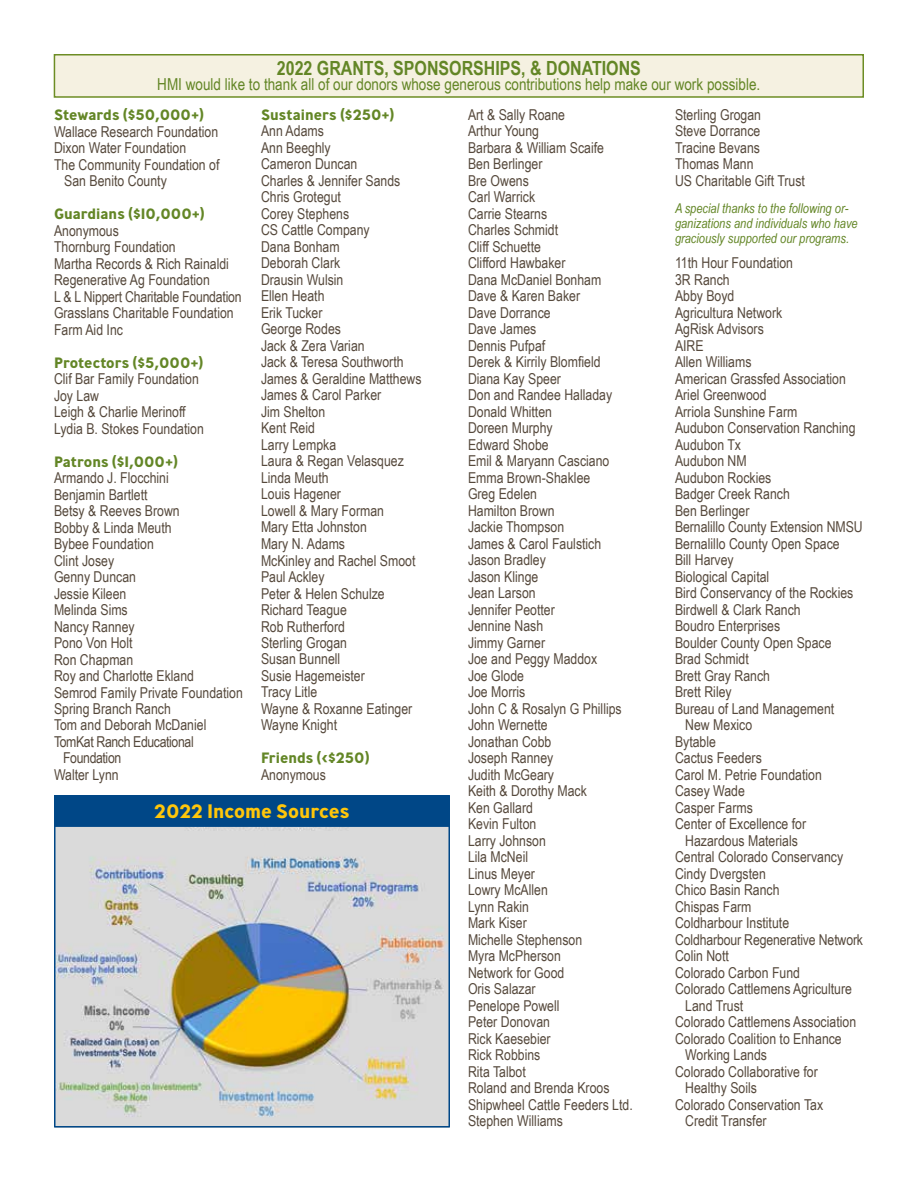
<style>
.page{position:relative;width:918px;height:1188px;background:#fff}
.page>*{position:absolute;margin:0;border:0;box-sizing:border-box;transform-origin:0 0}
.t1{font:700 19.5px "Arial Narrow";color:#638626}
.t2{font:700 19.5px "Ministry";color:#ffc60a}
.t3{font:16.5px "Arial Narrow";color:#638626}
.t4{font:15px/16.5px "Arial Narrow";color:#56493c}
.t5{font:700 15px "Ministry";color:#638626}
.t6{font:15px "Arial Narrow";letter-spacing:-.025em;color:#56493c}
.t7{font:italic 13.5px/15px "Arial Narrow";color:#638626}
</style>
<div class="page">
<div style="left:54px;top:54px;width:810px;height:44px;background:#f5f1e1;border:2px solid #6d8d24"></div>
<img style="left:57px;top:827px;width:390px;height:298px">
<div style="left:54px;top:824px;width:396px;height:304px;border:2px solid #004787"></div>
<div style="left:55px;top:796px;width:394px;height:30px;background:#004787"></div>
<div style="left:54px;top:795px;width:396px;height:32px;border:2px solid #004787"></div>
<h1 class="t1" style="left:277px;top:53px;width:365px">2022 GRANTS, SPONSORSHIPS, &amp; DONATIONS</h1>
<p class="t3" style="left:157px;top:72px;width:605px">HMI would like to thank all of our donors whose generous contributions help make our work possible.</p>
<p class="t5" style="left:54px;top:105px;width:152px">Stewards ($50,000+)</p>
<p class="t4" style="left:54px;top:122px;width:166px">Wallace Research Foundation</p>
<p class="t4" style="left:54px;top:139px;width:134px">Dixon Water Foundation</p>
<p class="t4" style="left:54px;top:155px;width:167px">The Community Foundation of</p>
<p class="t4" style="left:64px;top:172px;width:104px">San Benito County</p>
<p class="t5" style="left:54px;top:204px;width:152px">Guardians ($10,000+)</p>
<p class="t4" style="left:54px;top:221px;width:189px">Anonymous<br>Thornburg Foundation<br>Martha Records &amp; Rich Rainaldi<br>Regenerative Ag Foundation<br>L &amp; L Nippert Charitable Foundation<br>Grasslans Charitable Foundation<br>Farm Aid Inc</p>
<p class="t5" style="left:54px;top:353px;width:151px">Protectors ($5,000+)</p>
<p class="t4" style="left:54px;top:370px;width:151px">Clif Bar Family Foundation<br>Joy Law<br>Leigh &amp; Charlie Merinoff<br>Lydia B. Stokes Foundation</p>
<p class="t5" style="left:54px;top:452px;width:126px">Patrons ($1,000+)</p>
<p class="t4" style="left:54px;top:469px;width:116px">Armando J. Flocchini</p>
<p class="t4" style="left:54px;top:485px;width:95px">Benjamin Bartlett</p>
<p class="t4" style="left:54px;top:502px;width:127px">Betsy &amp; Reeves Brown</p>
<p class="t4" style="left:54px;top:518px;width:119px">Bobby &amp; Linda Meuth</p>
<p class="t4" style="left:54px;top:535px;width:101px">Bybee Foundation</p>
<p class="t4" style="left:54px;top:551px;width:62px">Clint Josey</p>
<p class="t4" style="left:54px;top:568px;width:84px">Genny Duncan</p>
<p class="t4" style="left:54px;top:584px;width:74px">Jessie Kileen</p>
<p class="t4" style="left:54px;top:601px;width:75px">Melinda Sims</p>
<p class="t4" style="left:54px;top:617px;width:82px">Nancy Ranney</p>
<p class="t4" style="left:54px;top:634px;width:80px">Pono Von Holt</p>
<p class="t4" style="left:54px;top:650px;width:81px">Ron Chapman</p>
<p class="t4" style="left:54px;top:667px;width:142px">Roy and Charlotte Ekland</p>
<p class="t4" style="left:54px;top:683px;width:191px">Semrod Family Private Foundation</p>
<p class="t4" style="left:54px;top:700px;width:118px">Spring Branch Ranch</p>
<p class="t4" style="left:54px;top:716px;width:154px">Tom and Deborah McDaniel</p>
<p class="t6" style="left:54px;top:731px;width:141px">TomKat Ranch Educational</p>
<p class="t6" style="left:63px;top:747px;width:60px">Foundation</p>
<p class="t4" style="left:54px;top:766px;width:66px">Walter Lynn</p>
<p class="t5" style="left:261px;top:105px;width:135px">Sustainers ($250+)</p>
<p class="t4" style="left:261px;top:122px;width:162px">Ann Adams<br>Ann Beeghly<br>Cameron Duncan<br>Charles &amp; Jennifer Sands<br>Chris Grotegut<br>Corey Stephens<br>CS Cattle Company<br>Dana Bonham<br>Deborah Clark<br>Drausin Wulsin<br>Ellen Heath<br>Erik Tucker<br>George Rodes<br>Jack &amp; Zera Varian<br>Jack &amp; Teresa Southworth<br>James &amp; Geraldine Matthews<br>James &amp; Carol Parker<br>Jim Shelton<br>Kent Reid<br>Larry Lempka<br>Laura &amp; Regan Velasquez<br>Linda Meuth<br>Louis Hagener<br>Lowell &amp; Mary Forman<br>Mary Etta Johnston<br>Mary N. Adams<br>McKinley and Rachel Smoot<br>Paul Ackley<br>Peter &amp; Helen Schulze<br>Richard Teague<br>Rob Rutherford<br>Sterling Grogan<br>Susan Bunnell<br>Susie Hagemeister<br>Tracy Litle<br>Wayne &amp; Roxanne Eatinger<br>Wayne Knight</p>
<p class="t5" style="left:261px;top:749px;width:110px">Friends (&lt;$250)</p>
<p class="t4" style="left:261px;top:766px;width:66px">Anonymous</p>
<h1 class="t2" style="left:154px;top:799px;width:197px">2022 Income Sources</h1>
<p class="t4" style="left:468px;top:106px;width:166px">Art &amp; Sally Roane<br>Arthur Young<br>Barbara &amp; William Scaife<br>Ben Berlinger<br>Bre Owens<br>Carl Warrick<br>Carrie Stearns<br>Charles Schmidt<br>Cliff Schuette<br>Clifford Hawbaker<br>Dana McDaniel Bonham<br>Dave &amp; Karen Baker<br>Dave Dorrance<br>Dave James<br>Dennis Pufpaf<br>Derek &amp; Kirrily Blomfield<br>Diana Kay Speer<br>Don and Randee Halladay<br>Donald Whitten<br>Doreen Murphy<br>Edward Shobe<br>Emil &amp; Maryann Casciano<br>Emma Brown-Shaklee<br>Greg Edelen<br>Hamilton Brown<br>Jackie Thompson<br>James &amp; Carol Faulstich<br>Jason Bradley<br>Jason Klinge<br>Jean Larson<br>Jennifer Peotter<br>Jennine Nash<br>Jimmy Garner<br>Joe and Peggy Maddox<br>Joe Glode<br>Joe Morris<br>John C &amp; Rosalyn G Phillips<br>John Wernette<br>Jonathan Cobb<br>Joseph Ranney<br>Judith McGeary<br>Keith &amp; Dorothy Mack<br>Ken Gallard<br>Kevin Fulton<br>Larry Johnson<br>Lila McNeil<br>Linus Meyer<br>Lowry McAllen<br>Lynn Rakin<br>Mark Kiser<br>Michelle Stephenson<br>Myra McPherson<br>Network for Good<br>Oris Salazar<br>Penelope Powell<br>Peter Donovan<br>Rick Kaesebier<br>Rick Robbins<br>Rita Talbot<br>Roland and Brenda Kroos<br>Shipwheel Cattle Feeders Ltd.<br>Stephen Williams</p>
<p class="t4" style="left:675px;top:106px;width:131px">Sterling Grogan<br>Steve Dorrance<br>Tracine Bevans<br>Thomas Mann<br>US Charitable Gift Trust</p>
<p class="t7" style="left:675px;top:201px;width:184px">A special thanks to the following or&shy;ganizations and individuals who have graciously supported our programs.</p>
<p class="t4" style="left:675px;top:254px;width:120px">11th Hour Foundation</p>
<p class="t4" style="left:675px;top:271px;width:56px">3R Ranch</p>
<p class="t4" style="left:675px;top:287px;width:61px">Abby Boyd</p>
<p class="t4" style="left:675px;top:304px;width:109px">Agricultura Network</p>
<p class="t4" style="left:675px;top:320px;width:90px">AgRisk Advisors</p>
<p class="t4" style="left:675px;top:337px;width:30px">AIRE</p>
<p class="t4" style="left:675px;top:353px;width:78px">Allen Williams</p>
<p class="t4" style="left:675px;top:370px;width:172px">American Grassfed Association</p>
<p class="t4" style="left:675px;top:386px;width:93px">Ariel Greenwood</p>
<p class="t4" style="left:675px;top:403px;width:124px">Arriola Sunshine Farm</p>
<p class="t4" style="left:675px;top:419px;width:182px">Audubon Conservation Ranching</p>
<p class="t4" style="left:675px;top:436px;width:68px">Audubon Tx</p>
<p class="t4" style="left:675px;top:452px;width:73px">Audubon NM</p>
<p class="t4" style="left:675px;top:469px;width:98px">Audubon Rockies</p>
<p class="t4" style="left:675px;top:485px;width:116px">Badger Creek Ranch</p>
<p class="t4" style="left:675px;top:502px;width:76px">Ben Berlinger</p>
<p class="t4" style="left:675px;top:518px;width:189px">Bernalillo County Extension NMSU</p>
<p class="t4" style="left:675px;top:535px;width:166px">Bernalillo County Open Space</p>
<p class="t4" style="left:675px;top:551px;width:60px">Bill Harvey</p>
<p class="t4" style="left:675px;top:568px;width:96px">Biological Capital</p>
<p class="t4" style="left:675px;top:584px;width:180px">Bird Conservancy of the Rockies</p>
<p class="t4" style="left:675px;top:601px;width:127px">Birdwell &amp; Clark Ranch</p>
<p class="t4" style="left:675px;top:617px;width:107px">Boudro Enterprises</p>
<p class="t4" style="left:675px;top:634px;width:158px">Boulder County Open Space</p>
<p class="t4" style="left:675px;top:650px;width:75px">Brad Schmidt</p>
<p class="t4" style="left:675px;top:667px;width:97px">Brett Gray Ranch</p>
<p class="t4" style="left:675px;top:683px;width:58px">Brett Riley</p>
<p class="t4" style="left:675px;top:700px;width:161px">Bureau of Land Management</p>
<p class="t4" style="left:685px;top:716px;width:68px">New Mexico</p>
<p class="t4" style="left:675px;top:733px;width:43px">Bytable</p>
<p class="t4" style="left:675px;top:749px;width:88px">Cactus Feeders</p>
<p class="t4" style="left:675px;top:766px;width:148px">Carol M. Petrie Foundation</p>
<p class="t4" style="left:675px;top:782px;width:71px">Casey Wade</p>
<p class="t4" style="left:675px;top:799px;width:79px">Casper Farms</p>
<p class="t4" style="left:675px;top:815px;width:133px">Center of Excellence for</p>
<p class="t4" style="left:685px;top:832px;width:114px">Hazardous Materials</p>
<p class="t4" style="left:675px;top:848px;width:170px">Central Colorado Conservancy</p>
<p class="t4" style="left:675px;top:865px;width:92px">Cindy Dvergsten</p>
<p class="t4" style="left:675px;top:881px;width:106px">Chico Basin Ranch</p>
<p class="t4" style="left:675px;top:898px;width:78px">Chispas Farm</p>
<p class="t4" style="left:675px;top:914px;width:116px">Coldharbour Institute</p>
<p class="t4" style="left:675px;top:931px;width:190px">Coldharbour Regenerative Network</p>
<p class="t4" style="left:675px;top:947px;width:55px">Colin Nott</p>
<p class="t4" style="left:675px;top:964px;width:127px">Colorado Carbon Fund</p>
<p class="t4" style="left:675px;top:980px;width:179px">Colorado Cattlemens Agriculture</p>
<p class="t4" style="left:685px;top:997px;width:60px">Land Trust</p>
<p class="t4" style="left:675px;top:1013px;width:183px">Colorado Cattlemens Association</p>
<p class="t4" style="left:675px;top:1030px;width:168px">Colorado Coalition to Enhance</p>
<p class="t4" style="left:685px;top:1046px;width:83px">Working Lands</p>
<p class="t4" style="left:675px;top:1063px;width:144px">Colorado Collaborative for</p>
<p class="t4" style="left:685px;top:1079px;width:73px">Healthy Soils</p>
<p class="t4" style="left:675px;top:1096px;width:150px">Colorado Conservation Tax</p>
<p class="t4" style="left:685px;top:1112px;width:83px">Credit Transfer</p>
</div>
